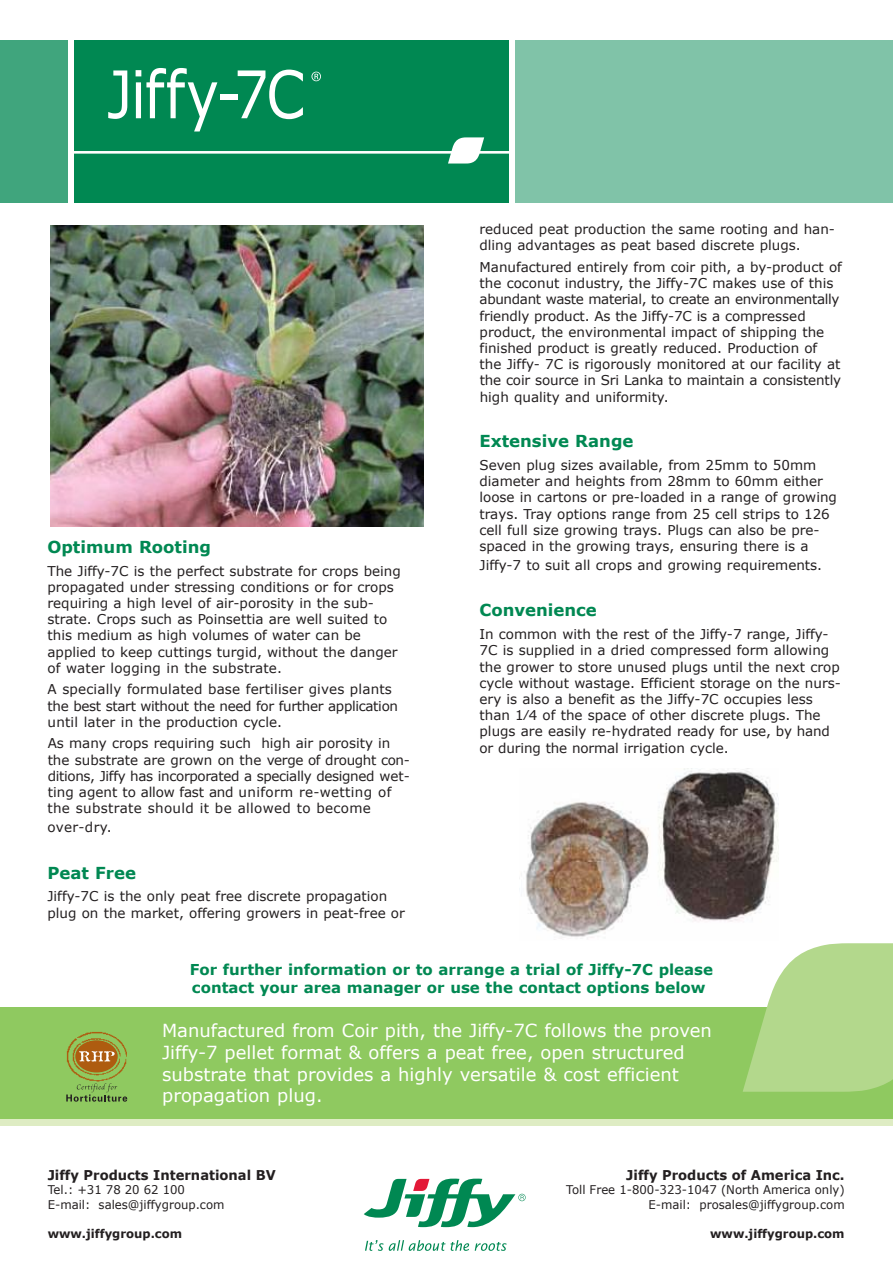
<style>
.page{position:relative;width:893px;height:1263px;background:#fff}
.page>*{position:absolute;margin:0;border:0;box-sizing:border-box;transform-origin:0 0}
.t1{font:18px/21.6px "Verdana";color:#fff}
.t2{font:700 16.5px "Verdana";color:#008852}
.t3{font:700 15px/18px "Verdana";color:#008852}
.t4{font:13.5px/16.2px "Verdana";color:#231f20}
.t5{font:700 13.5px "Verdana";color:#231f20}
.t6{font:12px/14.4px "Verdana";color:#231f20;text-align:right}
.t7{font:700 12px "Verdana";color:#231f20}
</style>
<div class="page">
<div style="left:0;top:40px;width:68px;height:162px;background:#40a57d"></div>
<div style="left:0;top:1007px;width:893px;height:112px;background:#8fc960"></div>
<div style="left:0;top:1119px;width:893px;height:7px;background:#deecc3"></div>
<div style="left:516px;top:40px;width:377px;height:162px;background:#80c3a8"></div>
<div style="left:74px;top:41px;width:435px;height:161px;background:#008852"></div>
<svg style="left:108px;top:70px;width:19px;height:49px"></svg>
<svg style="left:136px;top:68px;width:81px;height:63px"></svg>
<div style="left:220px;top:94px;width:17px;height:6px;background:#fff"></div>
<svg style="left:238px;top:70px;width:65px;height:49px"></svg>
<hr style="left:74px;top:151px;width:435px;height:3px;background:#fff">
<svg style="left:448px;top:137px;width:36px;height:27px"></svg>
<svg style="left:311px;top:72px;width:10px;height:9px"></svg>
<img style="left:51px;top:226px;width:372px;height:300px">
<svg style="left:743px;top:943px;width:150px;height:149px"></svg>
<svg style="left:66px;top:1083px;width:61px;height:19px"></svg>
<img style="left:66px;top:1032px;width:46px;height:50px">
<img style="left:67px;top:1034px;width:60px;height:44px">
<div style="left:75px;top:1040px;width:43px;height:32px;background:#ae5c10;border-radius:50%"></div>
<svg style="left:79px;top:1051px;width:36px;height:10px"></svg>
<img style="left:524px;top:768px;width:254px;height:171px">
<svg style="left:365px;top:1240px;width:104px;height:11px"></svg>
<svg style="left:475px;top:1242px;width:32px;height:9px"></svg>
<svg style="left:364px;top:1178px;width:162px;height:49px"></svg>
<p class="t2" style="left:47px;top:535px;width:165px">Optimum Rooting</p>
<p class="t4" style="left:47px;top:562px;width:355px">The Jiffy-7C is the perfect substrate for crops being propagated under stressing conditions or for crops requiring a high level of air-porosity in the sub&shy;strate. Crops such as Poinsettia are well suited to this medium as high volumes of water can be applied to keep cuttings turgid, without the danger of water logging in the substrate.</p>
<p class="t4" style="left:48px;top:681px;width:352px">A specially formulated base fertiliser gives plants the best start without the need for further application until later in the production cycle.</p>
<p class="t4" style="left:47px;top:735px;width:364px">As many crops requiring such high air porosity in the substrate are grown on the verge of drought con&shy;ditions, Jiffy has incorporated a specially designed wet&shy;ting agent to allow fast and uniform re-wetting of the substrate should it be allowed to become</p>
<p class="t4" style="left:48px;top:818px;width:66px">over-dry.</p>
<p class="t2" style="left:47px;top:861px;width:90px">Peat Free</p>
<p class="t4" style="left:47px;top:888px;width:359px">Jiffy-7C is the only peat free discrete propagation plug on the market, offering growers in peat-free or</p>
<p class="t4" style="left:479px;top:221px;width:357px">reduced peat production the same rooting and han&shy;dling advantages as peat based discrete plugs.</p>
<p class="t4" style="left:479px;top:259px;width:364px">Manufactured entirely from coir pith, a by-product of the coconut industry, the Jiffy-7C makes use of this abundant waste material, to create an environmentally friendly product. As the Jiffy-7C is a compressed product, the environmental impact of shipping the finished product is greatly reduced. Production of the Jiffy- 7C is rigorously monitored at our facility at the coir source in Sri Lanka to maintain a consistently high quality and uniformity.</p>
<p class="t2" style="left:479px;top:429px;width:156px">Extensive Range</p>
<p class="t4" style="left:479px;top:457px;width:359px">Seven plug sizes available, from 25mm to 50mm diameter and heights from 28mm to 60mm either loose in cartons or pre-loaded in a range of growing trays. Tray options range from 25 cell strips to 126 cell full size growing trays. Plugs can also be pre&shy;spaced in the growing trays, ensuring there is a</p>
<p class="t4" style="left:479px;top:556px;width:344px">Jiffy-7 to suit all crops and growing requirements.</p>
<p class="t2" style="left:479px;top:599px;width:119px">Convenience</p>
<p class="t4" style="left:479px;top:626px;width:363px">In common with the rest of the Jiffy-7 range, Jiffy-7C is supplied in a dried compressed form allowing the grower to store unused plugs until the next crop cycle without wastage. Efficient storage on the nurs&shy;ery is also a benefit as the Jiffy-7C occupies less than 1⁄4 of the space of other discrete plugs. The plugs are easily re-hydrated ready for use, by hand or during the normal irrigation cycle.</p>
<p class="t3" style="left:190px;top:960px;width:525px">For further information or to arrange a trial of Jiffy-7C please contact your area manager or use the contact options below</p>
<h1 class="t1" style="left:162px;top:1020px;width:551px">Manufactured from Coir pith, the Jiffy-7C follows the proven Jiffy-7 pellet format &amp; offers a peat free, open structured substrate that provides a highly versatile &amp; cost efficient propagation plug.</h1>
<p class="t5" style="left:48px;top:1165px;width:230px">Jiffy Products International BV</p>
<p class="t6" style="left:48px;top:1183px;width:178px;text-align:left">Tel.: +31 78 20 62 100<br>E-mail: sales@jiffygroup.com</p>
<p class="t7" style="left:48px;top:1225px;width:136px">www.jiffygroup.com</p>
<p class="t5" style="left:626px;top:1165px;width:220px">Jiffy Products of America Inc.</p>
<p class="t6" style="left:566px;top:1183px;width:280px">Toll Free 1-800-323-1047 (North America only)<br>E-mail: prosales@jiffygroup.com</p>
<p class="t7" style="left:710px;top:1225px;width:136px">www.jiffygroup.com</p>
</div>
